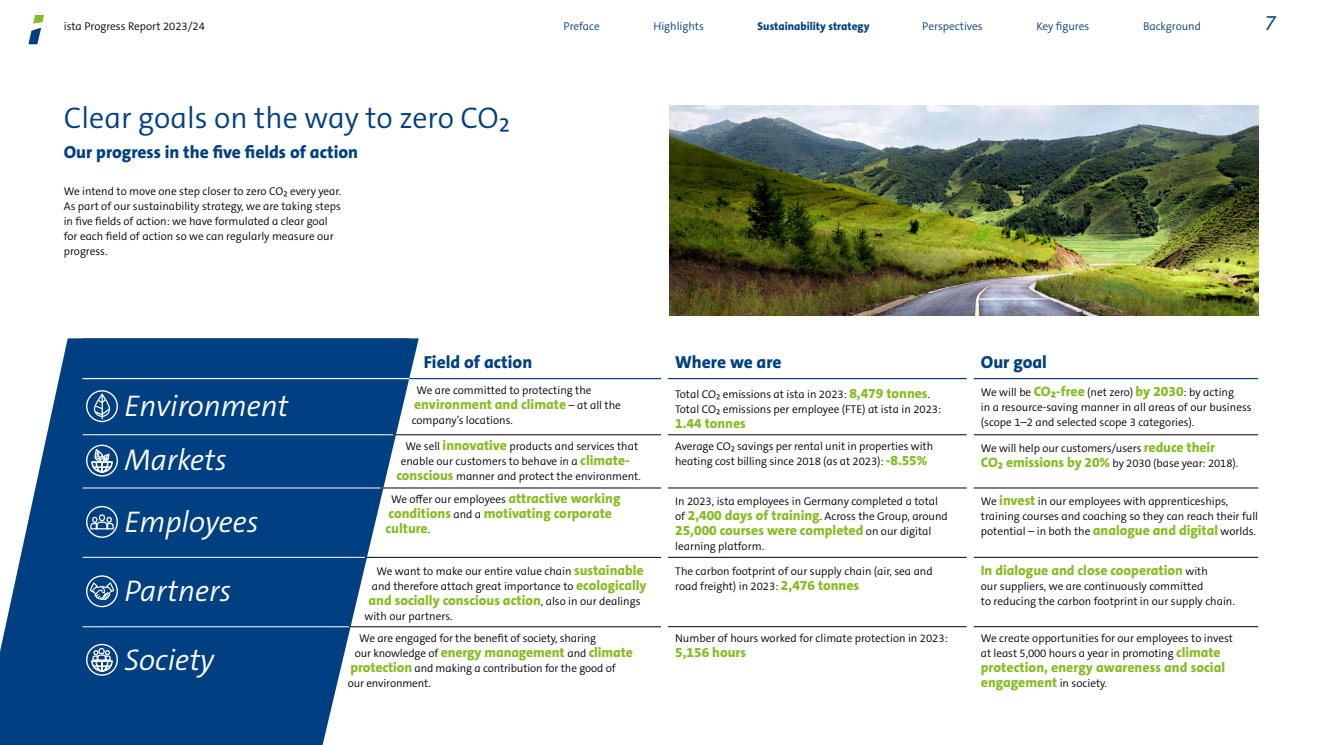
<style>
.page{position:relative;width:1322px;height:745px;background:#fff}
.page>*{position:absolute;margin:0;border:0;box-sizing:border-box;transform-origin:0 0}
.t1{font:italic 30px/54.4px "The Sansfor Ista Sm Lt";color:#fff}
.t2{font:30px "The Sansfor Ista Sm Lt";color:#004082}
.t3{font:italic 21.25px "The Sansfor Ista Sm Lt";color:#004082}
.t4{font:800 17.5px "The Sansfor Ista";color:#004082}
.t5{font:800 13.75px/15px "The Sansfor Ista";color:#86bc25}
.t6{font:11.25px/15px "The Sansfor Ista Sm Lt";color:#000}
.t7{font:11.25px "The Sansfor Ista Sm Lt";color:#004082}
.t8{font:800 11.25px "The Sansfor Ista";color:#004082}
.s1{font-family:"The Sansfor Ista Sm Lt";font-weight:400;font-size:11.25px;color:#000}
.s2{font-family:"The Sansfor Ista";font-weight:800;font-size:13.75px;color:#86bc25}
</style>
<div class="page">
<img style="left:670px;top:105px;width:588px;height:210px">
<svg style="left:28px;top:15px;width:17px;height:30px"></svg>
<hr style="left:668px;top:378px;width:298px;height:1px;background:#004082">
<hr style="left:974px;top:378px;width:284px;height:1px;background:#004082">
<hr style="left:668px;top:434px;width:298px;height:1px;background:#000">
<hr style="left:974px;top:434px;width:284px;height:1px;background:#000">
<hr style="left:668px;top:487px;width:298px;height:1px;background:#000">
<hr style="left:974px;top:487px;width:284px;height:1px;background:#000">
<hr style="left:668px;top:556px;width:298px;height:1px;background:#000">
<hr style="left:974px;top:556px;width:284px;height:1px;background:#000">
<hr style="left:668px;top:626px;width:298px;height:1px;background:#000">
<hr style="left:974px;top:626px;width:284px;height:1px;background:#000">
<svg style="left:0;top:338px;width:419px;height:406px;fill:#004082"></svg>
<hr style="left:82px;top:434px;width:327px;height:1px;background:#fff">
<hr style="left:82px;top:487px;width:327px;height:1px;background:#fff">
<hr style="left:82px;top:556px;width:327px;height:1px;background:#fff">
<hr style="left:82px;top:626px;width:327px;height:1px;background:#fff">
<hr style="left:82px;top:378px;width:327px;height:1px;background:#fff">
<hr style="left:82px;top:338px;width:327px;height:1px;background:#004082">
<div style="left:86px;top:390px;width:32px;height:32px;border:1px solid #fff;border-radius:50%"></div>
<div style="left:94px;top:393px;width:16px;height:23px;border:1px solid #fff;border-radius:7px"></div>
<svg style="left:93px;top:394px;width:18px;height:25px"></svg>
<div style="left:86px;top:444px;width:32px;height:32px;border:1px solid #fff;border-radius:50%"></div>
<svg style="left:91px;top:447px;width:22px;height:26px"></svg>
<div style="left:86px;top:505px;width:32px;height:32px;border:1px solid #fff;border-radius:50%"></div>
<svg style="left:90px;top:513px;width:24px;height:17px"></svg>
<div style="left:86px;top:575px;width:32px;height:32px;border:1px solid #fff;border-radius:50%"></div>
<svg style="left:89px;top:577px;width:26px;height:24px"></svg>
<div style="left:86px;top:643px;width:32px;height:32px;border:1px solid #fff;border-radius:50%"></div>
<div style="left:98px;top:647px;width:7px;height:7px;border:1px solid #fff;border-radius:50%"></div>
<svg style="left:91px;top:649px;width:22px;height:23px"></svg>
<hr style="left:393px;top:434px;width:268px;height:1px;background:#000">
<hr style="left:409px;top:378px;width:252px;height:1px;background:#004082">
<hr style="left:380px;top:487px;width:281px;height:1px;background:#000">
<hr style="left:365px;top:556px;width:296px;height:1px;background:#000">
<hr style="left:349px;top:626px;width:312px;height:1px;background:#000">
<p class="t6" style="left:64px;top:19px;width:143px">ista Progress Report 2023/24</p>
<p class="t7" style="left:563px;top:19px;width:38px">Preface</p>
<p class="t7" style="left:653px;top:19px;width:52px">Highlights</p>
<p class="t8" style="left:757px;top:19px;width:113px">Sustainability strategy</p>
<p class="t7" style="left:922px;top:19px;width:62px">Perspectives</p>
<p class="t7" style="left:1036px;top:19px;width:54px">Key figures</p>
<p class="t7" style="left:1143px;top:19px;width:60px">Background</p>
<h2 class="t3" style="left:1264px;top:9px;width:13px">7</h2>
<h1 class="t2" style="left:64px;top:98px;width:448px">Clear goals on the way to zero CO2</h1>
<h3 class="t4" style="left:64px;top:140px;width:296px">Our progress in the five fields of action</h3>
<p class="t6" style="left:64px;top:184px;width:279px">We intend to move one step closer to zero CO2 every year.<br>As part of our sustainability strategy, we are taking steps in five fields of action: we have formulated a clear goal for each field of action so we can regularly measure our progress.</p>
<h1 class="t1" style="left:124px;top:378px;width:165px">Environment<br>Markets</h1>
<h1 class="t1" style="left:124px;top:494px;width:136px">Employees</h1>
<h1 class="t1" style="left:124px;top:563px;width:108px">Partners</h1>
<h1 class="t1" style="left:124px;top:632px;width:91px">Society</h1>
<h3 class="t4" style="left:424px;top:350px;width:110px">Field of action</h3>
<p class="t6" style="left:416px;top:382px;width:177px">We are committed to protecting the</p>
<p class="t5" style="left:414px;top:396px;width:208px">environment and climate <span class="s1">– at all the</span></p>
<p class="t6" style="left:412px;top:412px;width:103px">company’s locations.</p>
<p class="t6" style="left:396px;top:439px;width:246px;text-align:center">We sell <span class="s2">innovative</span> products and services that enable our customers to behave in a <span class="s2">climate&shy;conscious</span> manner and protect the environment.</p>
<p class="t6" style="left:391px;top:491px;width:231px">We offer our employees <span class="s2">attractive working</span></p>
<p class="t5" style="left:385px;top:505px;width:228px">conditions <span class="s1">and a</span> motivating corporate culture<span class="s1">.</span></p>
<p class="t6" style="left:372px;top:563px;width:276px;text-align:center">We want to make our entire value chain <span class="s2">sustainable </span>and therefore attach great importance to <span class="s2">ecologically</span></p>
<p class="t5" style="left:368px;top:592px;width:273px">and socially conscious action<span class="s1">, also in our dealings</span></p>
<p class="t6" style="left:359px;top:604px;width:238px;line-height:22.5px;text-indent:5px">with our partners.<br>We are engaged for the benefit of society, sharing</p>
<p class="t5" style="left:355px;top:644px;width:280px"><span class="s1">our knowledge of</span> energy management <span class="s1">and</span> climate</p>
<p class="t6" style="left:348px;top:660px;width:269px"><span class="s2">protection</span> and making a contribution for the good of our environment.</p>
<h3 class="t4" style="left:675px;top:350px;width:108px">Where we are</h3>
<h3 class="t4" style="left:981px;top:350px;width:68px">Our goal</h3>
<p class="t6" style="left:675px;top:386px;width:268px">Total CO2 emissions at ista in 2023: <span class="s2">8,479 tonnes</span>.<br>Total CO2 emissions per employee (FTE) at ista in 2023:</p>
<p class="t5" style="left:675px;top:415px;width:72px">1.44 tonnes</p>
<p class="t6" style="left:981px;top:384px;width:272px">We will be <span class="s2">CO2-free</span> (net zero) <span class="s2">by 2030</span>: by acting<br>in a resource-saving manner in all areas of our business (scope 1–2 and selected scope 3 categories).</p>
<p class="t6" style="left:675px;top:438px;width:259px">Average CO2 savings per rental unit in properties with heating cost billing since 2018 (as at 2023): <span class="s2">-8.55%</span></p>
<p class="t6" style="left:981px;top:440px;width:259px">We will help our customers/users <span class="s2">reduce their<br>CO2 emissions by 20%</span> by 2030 (base year: 2018).</p>
<p class="t6" style="left:675px;top:493px;width:274px">In 2023, ista employees in Germany completed a total of <span class="s2">2,400 days of training</span>. Across the Group, around</p>
<p class="t5" style="left:675px;top:523px;width:258px">25,000 courses were completed <span class="s1">on our digital</span></p>
<p class="t6" style="left:675px;top:538px;width:90px">learning platform.</p>
<p class="t6" style="left:981px;top:493px;width:279px">We <span class="s2">invest</span> in our employees with apprenticeships, training courses and coaching so they can reach their full potential – in both the <span class="s2">analogue and digital</span> worlds.</p>
<p class="t6" style="left:675px;top:563px;width:259px">The carbon footprint of our supply chain (air, sea and road freight) in 2023: <span class="s2">2,476 tonnes</span></p>
<p class="t5" style="left:981px;top:562px;width:228px">In dialogue and close cooperation <span class="s1">with</span></p>
<p class="t6" style="left:981px;top:578px;width:255px">our suppliers, we are continuously committed<br>to reducing the carbon footprint in our supply chain.</p>
<p class="t6" style="left:675px;top:630px;width:274px">Number of hours worked for climate protection in 2023:</p>
<p class="t5" style="left:675px;top:644px;width:72px">5,156 hours</p>
<p class="t6" style="left:981px;top:630px;width:254px">We create opportunities for our employees to invest at least 5,000 hours a year in promoting <span class="s2">climate</span></p>
<p class="t5" style="left:981px;top:659px;width:246px">protection, energy awareness and social engagement <span class="s1">in society.</span></p>
</div>
